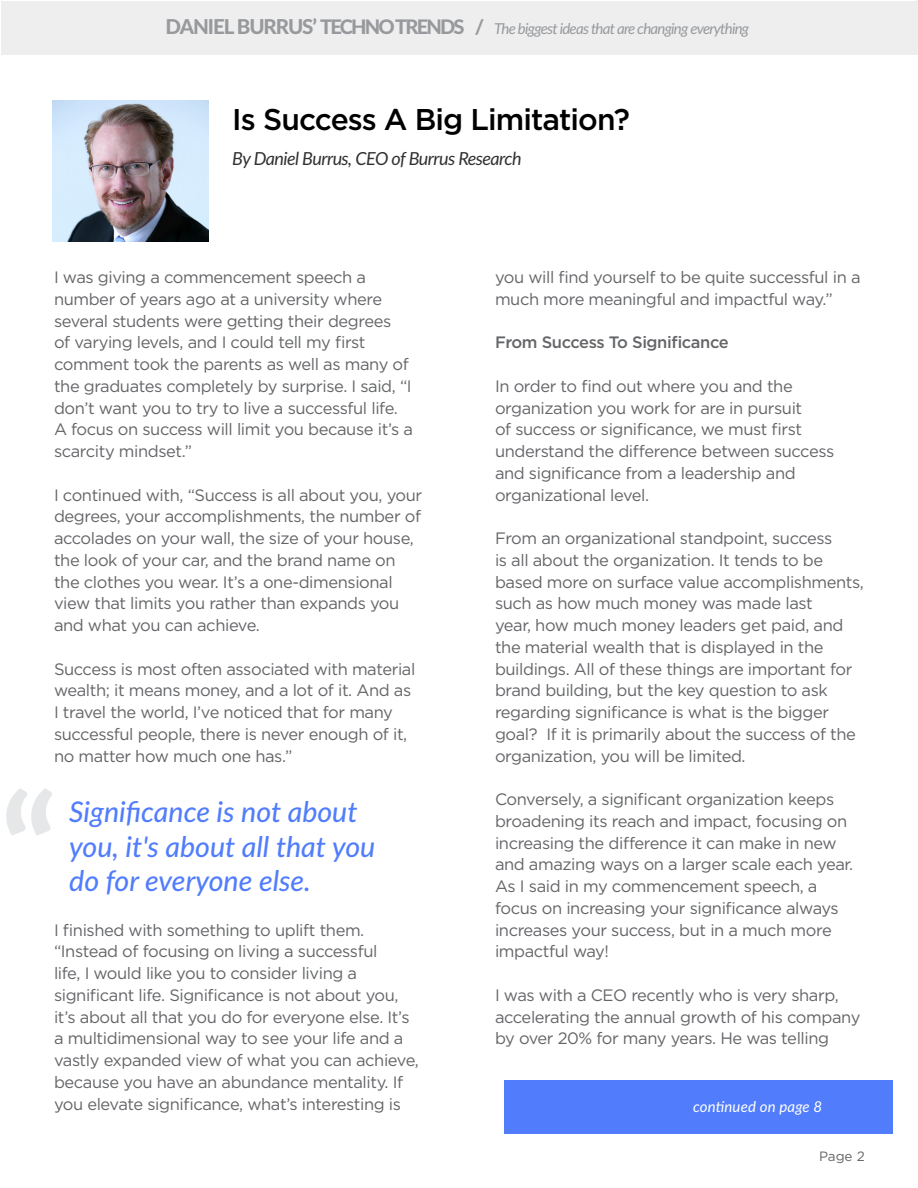
<style>
.page{position:relative;width:918px;height:1188px;background:#fff}
.page>*{position:absolute;margin:0;border:0;box-sizing:border-box;transform-origin:0 0}
.t1{font:700 150px "Lato";color:#e6e7e8}
.t2{font:500 30px "Gotham";letter-spacing:-.03em;color:#000}
.t3{font:italic 500 28.5px/34.5px "Lato";color:#517dfc}
.t4{font:italic 18px "Lato";letter-spacing:-.03em;color:#313133}
.t5{font:16.5px/21.8px "Gotham";letter-spacing:-.025em;color:#646568}
.t6{font:500 16.5px "Gotham";letter-spacing:-.025em;color:#646568}
.t7{font:italic 15px "Lato";letter-spacing:-.05em;color:#97999c}
.t8{font:italic 15px "Lato";letter-spacing:.01em;color:#fff}
.t9{font:13.5px "Gotham";color:#646568}
.s1{font-weight:800;font-style:normal;font-size:20.55px}
.s2{font-weight:800;font-style:normal;font-size:20.1px}
</style>
<div class="page">
<img style="left:52px;top:101px;width:156px;height:140px">
<div style="left:2px;top:2px;width:916px;height:54px;background:#eeeeef"></div>
<div style="left:504px;top:1080px;width:389px;height:54px;background:#517dfc"></div>
<hr style="left:916px;top:0;width:2px;height:54px;background:#eeeeef">
<p class="t7" style="left:166px;top:18px;width:585px"><span class="s1">DANIEL BURRUS’</span> <span class="s2">TECHNO TRENDS /</span> The biggest ideas that are changing everything</p>
<h2 class="t2" style="left:232px;top:100px;width:399px">Is Success A Big Limitation?</h2>
<p class="t4" style="left:232px;top:145px;width:291px">By Daniel Burrus, CEO of Burrus Research</p>
<p class="t5" style="left:54px;top:266px;width:361px">I was giving a commencement speech a number of years ago at a university where several students were getting their degrees<br>of varying levels, and I could tell my first comment took the parents as well as many of the graduates completely by surprise. I said, “I don’t want you to try to live a successful life.<br>A focus on success will limit you because it’s a scarcity mindset.”</p>
<p class="t5" style="left:54px;top:484px;width:370px">I continued with, “Success is all about you, your degrees, your accomplishments, the number of accolades on your wall, the size of your house, the look of your car, and the brand name on the clothes you wear. It’s a one-dimensional view that limits you rather than expands you and what you can achieve.</p>
<p class="t5" style="left:54px;top:658px;width:363px">Success is most often associated with material wealth; it means money, and a lot of it. And as I travel the world, I’ve noticed that for many successful people, there is never enough of it, no matter how much one has.”</p>
<h1 class="t1" style="left:0;top:740px;width:59px">“</h1>
<h3 class="t3" style="left:69px;top:794px;width:308px">Significance is not about you, it's about all that you</h3>
<h3 class="t3" style="left:69px;top:863px;width:243px">do for everyone else.</h3>
<p class="t5" style="left:54px;top:919px;width:366px">I finished with something to uplift them. “Instead of focusing on living a successful<br>life, I would like you to consider living a significant life. Significance is not about you, it’s about all that you do for everyone else. It’s a multidimensional way to see your life and a vastly expanded view of what you can achieve, because you have an abundance mentality. If you elevate significance, what’s interesting is</p>
<p class="t5" style="left:495px;top:266px;width:367px">you will find yourself to be quite successful in a much more meaningful and impactful way.”</p>
<p class="t6" style="left:495px;top:332px;width:235px">From Success To Significance</p>
<p class="t5" style="left:495px;top:375px;width:341px">In order to find out where you and the organization you work for are in pursuit<br>of success or significance, we must first understand the difference between success and significance from a leadership and organizational level.</p>
<p class="t5" style="left:495px;top:527px;width:371px">From an organizational standpoint, success<br>is all about the organization. It tends to be based more on surface value accomplishments, such as how much money was made last<br>year, how much money leaders get paid, and the material wealth that is displayed in the buildings. All of these things are important for brand building, but the key question to ask regarding significance is what is the bigger goal? If it is primarily about the success of the organization, you will be limited.</p>
<p class="t5" style="left:495px;top:788px;width:360px">Conversely, a significant organization keeps broadening its reach and impact, focusing on increasing the difference it can make in new and amazing ways on a larger scale each year.<br>As I said in my commencement speech, a focus on increasing your significance always increases your success, but in a much more impactful way!</p>
<p class="t5" style="left:495px;top:984px;width:367px">I was with a CEO recently who is very sharp, accelerating the annual growth of his company by over 20% for many years. He was telling</p>
<p class="t8" style="left:693px;top:1095px;width:131px">continued on page 8</p>
<p class="t9" style="left:819px;top:1148px;width:47px">Page 2</p>
</div>
